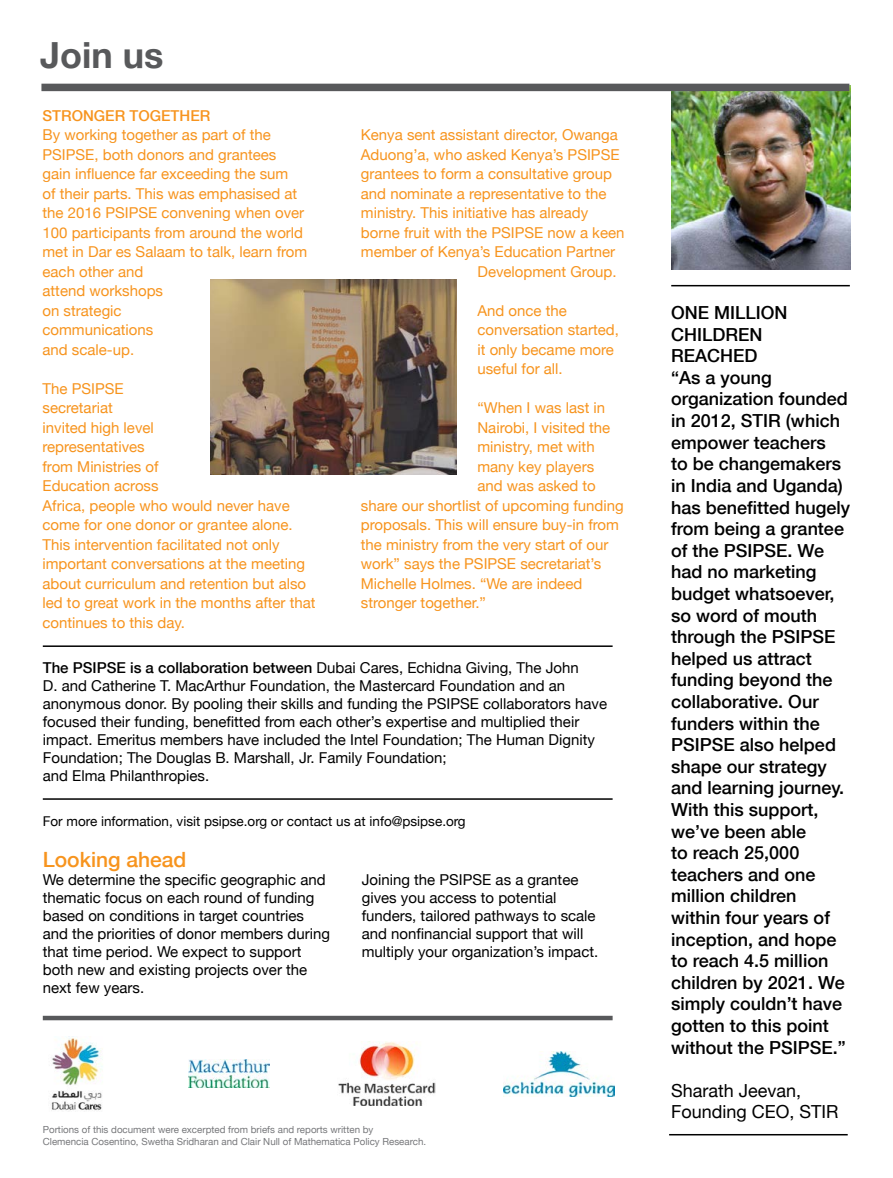
<style>
.page{position:relative;width:893px;height:1178px;background:#fff}
.page>*{position:absolute;margin:0;border:0;box-sizing:border-box;transform-origin:0 0}
.t1{font:700 36px "Helvetica Neue";color:#58595b}
.t2{font:500 21px "Helvetica Neue";color:#f7941e}
.t3{font:500 18px/21.6px "Helvetica Neue";color:#000}
.t4{font:18px/21.6px "Helvetica Neue";color:#000}
.t5{font:15px/19.5px "Helvetica Neue";color:#f7941e}
.t6{font:15px/18px "Helvetica Neue";color:#000}
.t7{font:500 15px "Helvetica Neue";color:#f7941e}
.t8{font:13.5px "Helvetica Neue";color:#000}
.t9{font:9.75px/11.7px "Helvetica Neue";color:#77787b}
.s1{font-weight:500}
</style>
<div class="page">
<hr style="left:43px;top:1016px;width:570px;height:4px;background:#58595b">
<hr style="left:671px;top:285px;width:179px;height:1px;background:#000">
<hr style="left:669px;top:1134px;width:179px;height:1px;background:#000">
<hr style="left:43px;top:645px;width:570px;height:2px;background:#000">
<hr style="left:43px;top:798px;width:570px;height:2px;background:#000">
<img style="left:671px;top:86px;width:180px;height:183px">
<div style="left:41px;top:84px;width:808px;height:7px;background:#58595b"></div>
<img style="left:51px;top:1036px;width:52px;height:75px">
<img style="left:504px;top:1051px;width:110px;height:45px">
<img style="left:188px;top:1060px;width:81px;height:28px">
<img style="left:338px;top:1041px;width:98px;height:65px">
<img style="left:210px;top:279px;width:247px;height:195px">
<h1 class="t1" style="left:40px;top:23px;width:125px">Join us</h1>
<p class="t7" style="left:43px;top:103px;width:169px">STRONGER TOGETHER</p>
<p class="t5" style="left:43px;top:124px;width:266px">By working together as part of the<br>PSIPSE, both donors and grantees gain influence far exceeding the sum<br>of their parts. This was emphasised at the 2016 PSIPSE convening when over<br>100 participants from around the world met in Dar es Salaam to talk, learn from each other and<br>attend workshops<br>on strategic<br>communications<br>and scale-up.</p>
<p class="t5" style="left:43px;top:377px;width:275px">The PSIPSE<br>secretariat<br>invited high level<br>representatives<br>from Ministries of<br>Education across<br>Africa, people who would never have come for one donor or grantee alone.<br>This intervention facilitated not only important conversations at the meeting about curriculum and retention but also led to great work in the months after that continues to this day.</p>
<p class="t5" style="left:361px;top:124px;width:258px">Kenya sent assistant director, Owanga</p>
<p class="t5" style="left:361px;top:143px;width:260px">Aduong’a, who asked Kenya’s PSIPSE</p>
<p class="t5" style="left:361px;top:163px;width:253px">grantees to form a consultative group</p>
<p class="t5" style="left:361px;top:182px;width:247px">and nominate a representative to the</p>
<p class="t5" style="left:361px;top:202px;width:229px">ministry. This initiative has already</p>
<p class="t5" style="left:361px;top:221px;width:265px">borne fruit with the PSIPSE now a keen</p>
<p class="t5" style="left:361px;top:241px;width:256px">member of Kenya’s Education Partner</p>
<p class="t5" style="left:477px;top:260px;width:141px">Development Group.</p>
<p class="t5" style="left:477px;top:299px;width:143px">And once the conversation started, it only became more useful for all.</p>
<p class="t5" style="left:477px;top:397px;width:129px">“When I was last in</p>
<p class="t5" style="left:477px;top:416px;width:134px">Nairobi, I visited the</p>
<p class="t5" style="left:477px;top:436px;width:119px">ministry, met with</p>
<p class="t5" style="left:477px;top:455px;width:118px">many key players</p>
<p class="t5" style="left:477px;top:475px;width:120px">and was asked to</p>
<p class="t5" style="left:361px;top:494px;width:264px">share our shortlist of upcoming funding</p>
<p class="t5" style="left:361px;top:514px;width:260px">proposals. This will ensure buy-in from</p>
<p class="t5" style="left:361px;top:533px;width:249px">the ministry from the very start of our</p>
<p class="t5" style="left:361px;top:553px;width:242px">work” says the PSIPSE secretariat’s</p>
<p class="t5" style="left:361px;top:572px;width:223px">Michelle Holmes. “We are indeed</p>
<p class="t5" style="left:361px;top:592px;width:127px">stronger together.”</p>
<p class="t6" style="left:43px;top:658px;width:566px"><span class="s1">The PSIPSE is a collaboration between</span> Dubai Cares, Echidna Giving, The John<br>D. and Catherine T. MacArthur Foundation, the Mastercard Foundation and an anonymous donor. By pooling their skills and funding the PSIPSE collaborators have focused their funding, benefitted from each other’s expertise and multiplied their impact. Emeritus members have included the Intel Foundation; The Human Dignity Foundation; The Douglas B. Marshall, Jr. Family Foundation;<br>and Elma Philanthropies.</p>
<p class="t8" style="left:43px;top:810px;width:424px">For more information, visit psipse.org or contact us at info@psipse.org</p>
<h2 class="t2" style="left:43px;top:842px;width:145px">Looking ahead</h2>
<p class="t6" style="left:43px;top:869px;width:289px">We determine the specific geographic and thematic focus on each round of funding based on conditions in target countries and the priorities of donor members during that time period. We expect to support both new and existing projects over the next few years.</p>
<p class="t6" style="left:362px;top:869px;width:238px">Joining the PSIPSE as a grantee gives you access to potential funders, tailored pathways to scale and nonfinancial support that will multiply your organization’s impact.</p>
<p class="t9" style="left:43px;top:1123px;width:385px">Portions of this document were excerpted from briefs and reports written by<br>Clemencia Cosentino, Swetha Sridharan and Clair Null of Mathematica Policy Research.</p>
<p class="t3" style="left:671px;top:301px;width:181px">ONE MILLION<br>CHILDREN<br>REACHED<br>“As a young organization founded in 2012, STIR (which empower teachers<br>to be changemakers in India and Uganda) has benefitted hugely from being a grantee of the PSIPSE. We had no marketing budget whatsoever, so word of mouth through the PSIPSE helped us attract funding beyond the collaborative. Our funders within the<br>PSIPSE also helped shape our strategy and learning journey.<br>With this support, we’ve been able<br>to reach 25,000 teachers and one million children within four years of inception, and hope to reach 4.5 million children by 2021. We simply couldn’t have gotten to this point without the PSIPSE.”</p>
<p class="t4" style="left:671px;top:1078px;width:169px">Sharath Jeevan,<br>Founding CEO, STIR</p>
</div>
